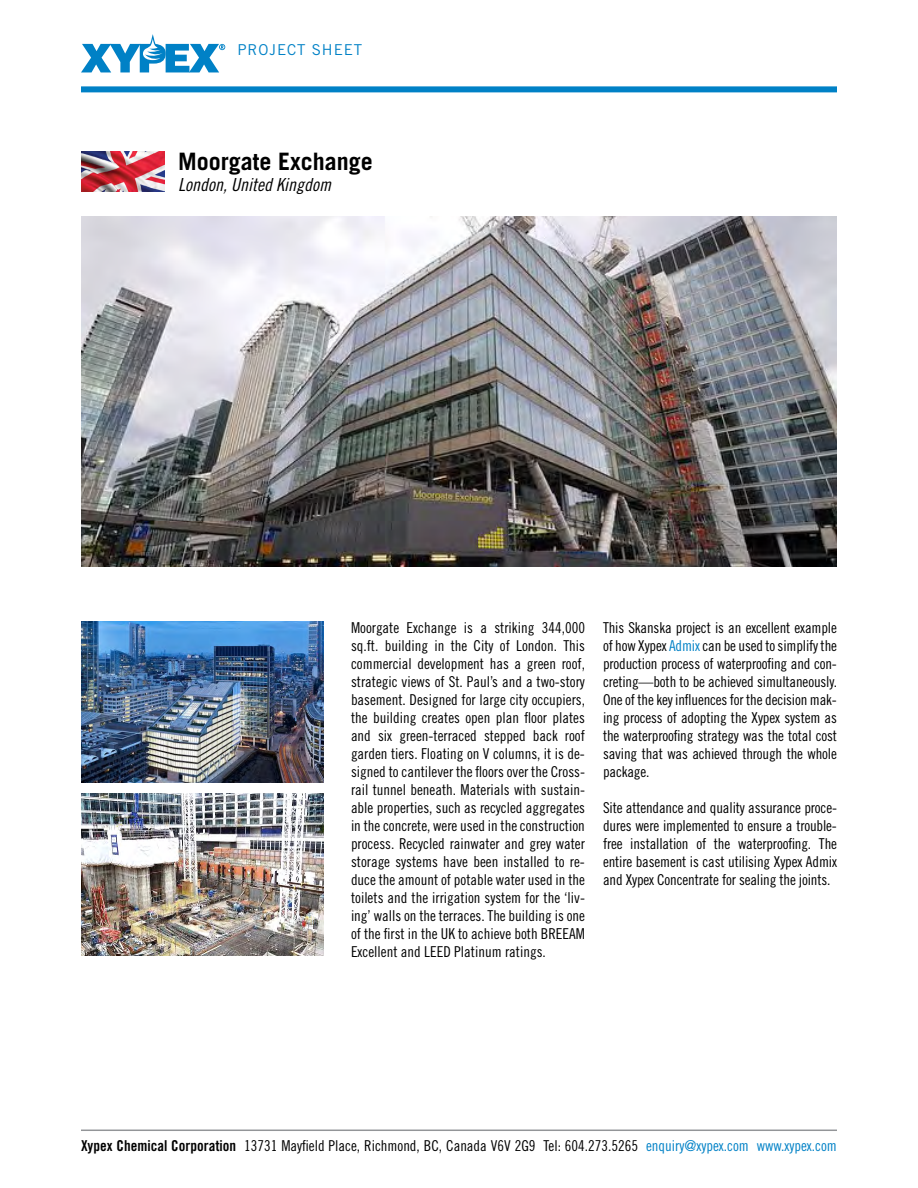
<style>
.page{position:relative;width:918px;height:1188px;background:#fff}
.page>*{position:absolute;margin:0;border:0;box-sizing:border-box;transform-origin:0 0}
.t1{font:700 24px "Trade Gothic";color:#000}
.t2{font:18px "Trade Gothic Cond Eighteen Obl";color:#000}
.t3{font:15px/18px "Trade Gothic Cond Eighteen";color:#000;text-align:justify}
.t4{font:15px "Trade Gothic";letter-spacing:.06em;color:#0081c6}
.s1{color:#0081c6}
.s2{font-family:"Trade Gothic Bold Cond Twenty"}
</style>
<div class="page">
<svg style="left:81px;top:34px;width:144px;height:38px"></svg>
<div style="left:81px;top:86px;width:756px;height:6px;background:#0081c6"></div>
<img style="left:81px;top:151px;width:83px;height:40px">
<img style="left:81px;top:216px;width:756px;height:351px">
<img style="left:81px;top:621px;width:243px;height:162px">
<img style="left:81px;top:794px;width:243px;height:162px">
<hr style="left:81px;top:1130px;width:756px;height:1px;background:#939598">
<p class="t4" style="left:238px;top:40px;width:126px">PROJECT SHEET</p>
<h1 class="t1" style="left:178px;top:146px;width:196px">Moorgate Exchange</h1>
<p class="t2" style="left:178px;top:174px;width:154px">London, United Kingdom</p>
<p class="t3" style="left:351px;top:618px;width:236px">Moorgate Exchange is a striking 344,000 sq.ft. building in the City of London. This commercial development has a green roof, strategic views of St. Paul’s and a two-story basement. Designed for large city occupiers, the building creates open plan floor plates and six green-terraced stepped back roof garden tiers. Floating on V columns, it is de&shy;signed to cantilever the floors over the Cross&shy;rail tunnel beneath. Materials with sustain&shy;able properties, such as recycled aggregates in the concrete, were used in the construction process. Recycled rainwater and grey water storage systems have been installed to re&shy;duce the amount of potable water used in the toilets and the irrigation system for the ‘liv&shy;ing’ walls on the terraces. The building is one of the first in the UK to achieve both BREEAM Excellent and LEED Platinum ratings.</p>
<p class="t3" style="left:603px;top:618px;width:236px">This Skanska project is an excellent example of how Xypex <span class="s1">Admix</span> can be used to simplify the production process of waterproofing and con&shy;creting—both to be achieved simultaneously.<br>One of the key influences for the decision mak&shy;ing process of adopting the Xypex system as the waterproofing strategy was the total cost saving that was achieved through the whole package.</p>
<p class="t3" style="left:603px;top:798px;width:236px">Site attendance and quality assurance proce&shy;dures were implemented to ensure a trouble&shy;free installation of the waterproofing. The entire basement is cast utilising Xypex Admix and Xypex Concentrate for sealing the joints.</p>
<p class="t3" style="left:81px;top:1137px;width:757px"><span class="s2">Xypex Chemical Corporation</span> 13731 Mayfield Place, Richmond, BC, Canada V6V 2G9 Tel: 604.273.5265 <span class="s1">enquiry@xypex.com www.xypex.com</span></p>
</div>
